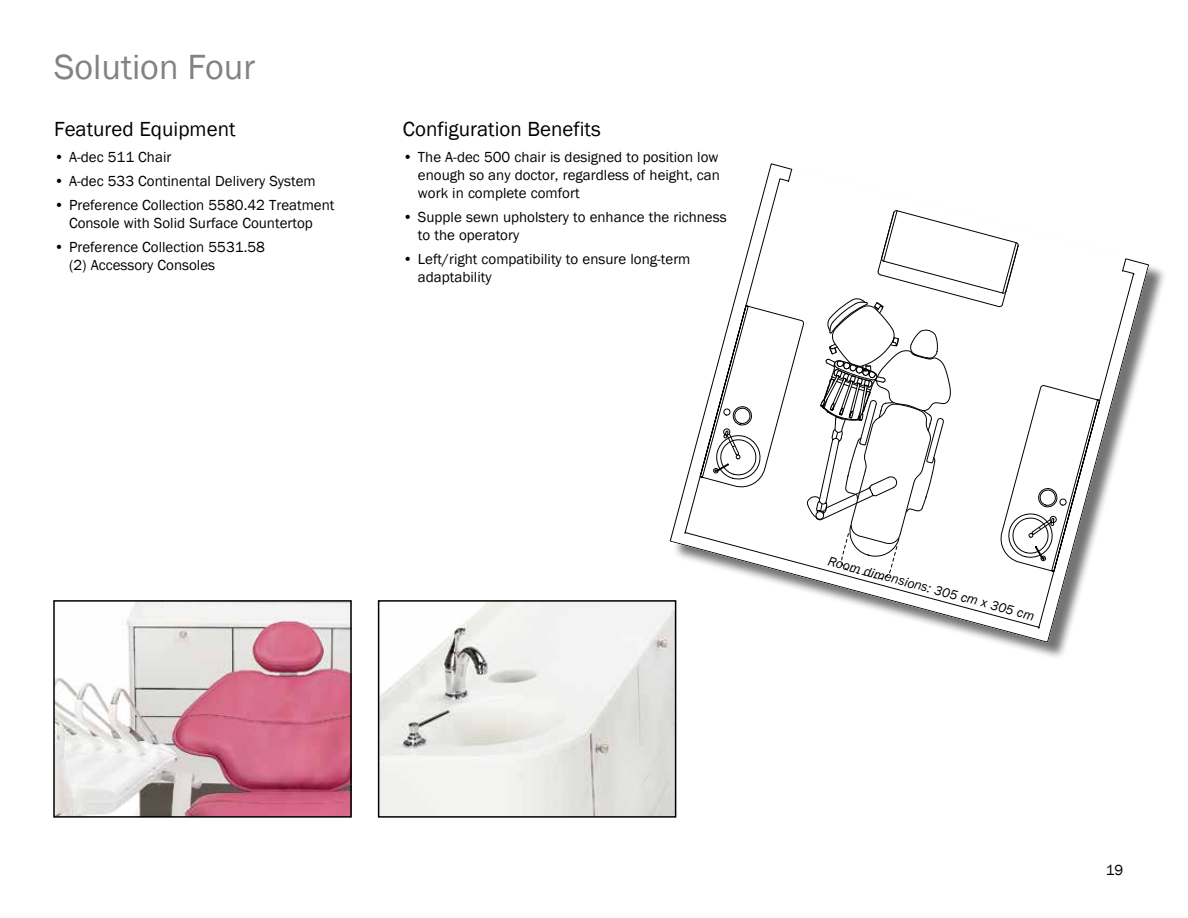
<style>
.page{position:relative;width:1188px;height:918px;background:#fff}
.page>*{position:absolute;margin:0;border:0;box-sizing:border-box;transform-origin:0 0}
.t1{font:36px "Franklin Gothic";color:#808285}
.t2{font:21px "Franklin Gothic";color:#000}
.t3{font:15px/18px "Franklin Gothic";color:#000}
.t4{font:italic 13.5px "Franklin Gothic";color:#000}
</style>
<div class="page">
<img style="left:56px;top:603px;width:293px;height:212px">
<div style="left:53px;top:600px;width:299px;height:218px;border:2px solid #000"></div>
<img style="left:381px;top:603px;width:292px;height:212px">
<div style="left:378px;top:600px;width:298px;height:218px;border:2px solid #000"></div>
<div style="left:672px;top:165px;width:495px;height:496px;background:#000;opacity:.55"></div>
<svg style="left:669px;top:163px;width:480px;height:480px"></svg>
<svg style="left:699px;top:169px;width:428px;height:411px"></svg>
<h1 class="t1" style="left:54px;top:45px;width:203px">Solution Four</h1>
<h2 class="t2" style="left:54px;top:116px;width:183px">Featured Equipment</h2>
<p class="t3" style="left:54px;top:148px;width:119px">• A-dec 511 Chair</p>
<p class="t3" style="left:54px;top:172px;width:263px">• A-dec 533 Continental Delivery System</p>
<p class="t3" style="left:54px;top:196px;width:282px;text-align:center">• Preference Collection 5580.42 Treatment<br>Console with Solid Surface Countertop</p>
<p class="t3" style="left:69px;top:238px;width:198px;text-indent:-15px">• Preference Collection 5531.58 (2) Accessory Consoles</p>
<h2 class="t2" style="left:403px;top:116px;width:199px">Configuration Benefits</h2>
<p class="t3" style="left:418px;top:148px;width:303px;text-align:justify;text-indent:-15px">• The A-dec 500 chair is designed to position low enough so any doctor, regardless of height, can work in complete comfort</p>
<p class="t3" style="left:418px;top:208px;width:310px;text-indent:-15px">• Supple sewn upholstery to enhance the richness to the operatory</p>
<p class="t3" style="left:418px;top:250px;width:274px;text-indent:-15px">• Left/right compatibility to ensure long-term adaptability</p>
<p class="t4" style="left:831px;top:553px;width:215px;rotate:15deg">Room dimensions: 305 cm x 305 cm</p>
<p class="t3" style="left:1106px;top:861px;width:19px">19</p>
</div>
